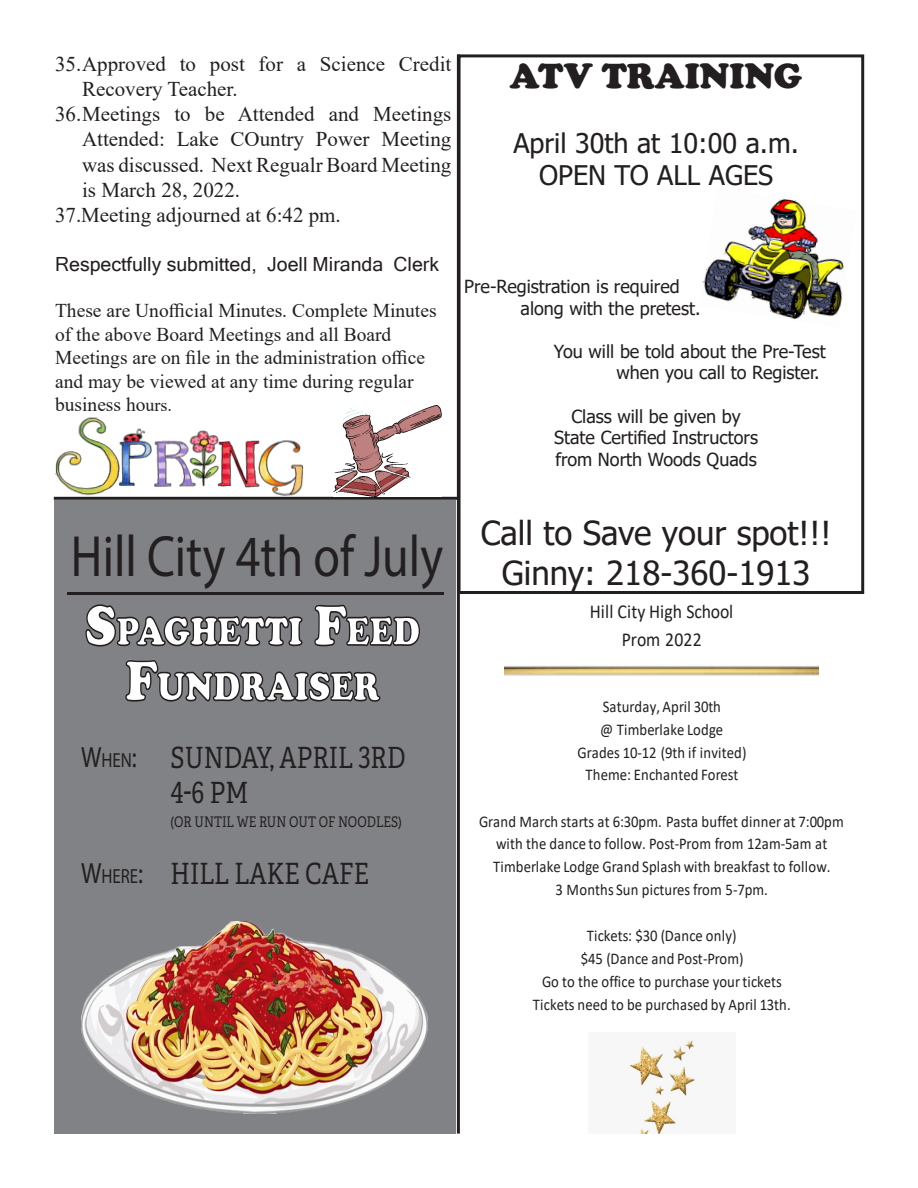
<style>
.page{position:relative;width:918px;height:1188px;background:#fff}
.page>*{position:absolute;margin:0;border:0;box-sizing:border-box;transform-origin:0 0}
.t1{font:58.5px "Myriad Pro";color:#231f20;scale:.83 1}
.t2{font:900 40.95px/55.2px "Cooper";color:#fff;text-align:center;scale:.83 1}
.t3{font:900 36px "Cooper";color:#231f20}
.t4{font:33px "Tahoma";color:#231f20}
.t5{font:29.25px/35.1px "Adelle";color:#231f20;scale:.83 1}
.t6{font:27px "Tahoma";color:#231f20}
.t7{font:21px/25.2px "Times New Roman";color:#231f20}
.t8{font:20.55px "Myriad Pro";color:#231f20;scale:.83 1}
.t9{font:19.8px/27.9px "Calibri";letter-spacing:.005em;color:#231f20;text-align:center;scale:.9 1}
.t10{font:19.5px/23.4px "Times New Roman";color:#231f20}
.t11{font:19.5px "Microsoft Sans Serif";color:#231f20}
.t12{font:18px "Tahoma";color:#231f20}
.t13{font:16.35px/23px "Calibri";color:#231f20;text-align:center;scale:.9 1}
.t14{font:14.7px "Adelle";color:#231f20;scale:.83 1}
.s1{font-size:18px}
.s2{font-size:58.5px}
.s3{font-size:29.25px}
.s4{font-family:"Myriad Pro"}
.s5{font-family:"Myriad Pro";font-size:20.55px}
</style>
<div class="page">
<hr style="left:457px;top:54px;width:3px;height:1080px;background:#231f20">
<hr style="left:54px;top:497px;width:406px;height:3px;background:#231f20">
<img style="left:334px;top:405px;width:108px;height:92px">
<div style="left:55px;top:500px;width:401px;height:634px;background:#808285"></div>
<svg style="left:85px;top:604px;width:335px;height:98px"></svg>
<hr style="left:67px;top:592px;width:377px;height:3px;background:#231f20">
<img style="left:81px;top:922px;width:347px;height:191px">
<div style="left:458px;top:54px;width:406px;height:540px;border:3px solid #231f20"></div>
<img style="left:702px;top:198px;width:142px;height:121px">
<img style="left:505px;top:666px;width:314px;height:10px">
<img style="left:626px;top:1037px;width:71px;height:97px">
<img style="left:55px;top:417px;width:251px;height:80px">
<p class="t7" style="left:82px;top:50px;width:371px;text-indent:-27px">35.Approved to post for a Science Credit<br>Recovery Teacher.</p>
<p class="t7" style="left:82px;top:101px;width:371px;text-align:justify;text-indent:-27px">36.Meetings to be Attended and Meetings Attended: Lake COuntry Power Meeting was discussed. Next Regualr Board Meeting is March 28, 2022.</p>
<p class="t7" style="left:55px;top:202px;width:287px">37.Meeting adjourned at 6:42 pm.</p>
<p class="t11" style="left:55px;top:251px;width:386px">Respectfully submitted, Joell Miranda Clerk</p>
<p class="t10" style="left:55px;top:298px;width:383px">These are Unofficial Minutes. Complete Minutes of the above Board Meetings and all Board Meetings are on file in the administration office and may be viewed at any time during regular business ho<span class="s1">urs.</span></p>
<p class="t3" style="left:510px;top:55px;width:294px">ATV TRAINING</p>
<p class="t6" style="left:513px;top:125px;width:287px">April 30th at 10:00 a.m.</p>
<p class="t6" style="left:539px;top:157px;width:236px">OPEN TO ALL AGES</p>
<p class="t12" style="left:464px;top:274px;width:217px">Pre-Registration is required</p>
<p class="t12" style="left:521px;top:296px;width:181px">along with the pretest.</p>
<p class="t12" style="left:554px;top:339px;width:273px">You will be told about the Pre-Test</p>
<p class="t12" style="left:617px;top:361px;width:205px">when you call to Register.</p>
<p class="t12" style="left:571px;top:404px;width:171px">Class will be given by</p>
<p class="t12" style="left:554px;top:426px;width:205px">State Certified Instructors</p>
<p class="t12" style="left:555px;top:447px;width:203px">from North Woods Quads</p>
<p class="t1" style="left:71px;top:520px;width:450px">Hill City 4th of July</p>
<p class="t2" style="left:85px;top:604px;width:405px"><span class="s2">S</span>PAGHETTI <span class="s2">F</span>EED<br><span class="s2">F</span>UNDRAISER</p>
<p class="t8" style="left:81px;top:748px;width:69px"><span class="s3">W</span>HEN<span class="s3">:</span></p>
<p class="t5" style="left:171px;top:739px;width:285px">SUNDAY, APRIL 3RD<br>4-6 PM</p>
<p class="t14" style="left:171px;top:811px;width:280px">(OR UNTIL WE RUN OUT OF NOODLES)</p>
<p class="t5" style="left:81px;top:855px;width:349px"><span class="s4">W</span><span class="s5">HERE</span><span class="s4">:</span> HILL LAKE CAFE</p>
<p class="t4" style="left:481px;top:511px;width:352px">Call to Save your spot!!!</p>
<p class="t4" style="left:502px;top:551px;width:310px">Ginny: 218-360-1913</p>
<p class="t9" style="left:590px;top:597px;width:161px">Hill City High School<br>Prom 2022</p>
<p class="t13" style="left:578px;top:694px;width:189px">Saturday, April 30th<br>@ Timberlake Lodge<br>Grades 10-12 (9th if invited)<br>Theme: Enchanted Forest</p>
<p class="t13" style="left:479px;top:809px;width:407px">Grand March starts at 6:30pm. Pasta buffet dinner at 7:00pm with the dance to follow. Post-Prom from 12am-5am at Timberlake Lodge Grand Splash with breakfast to follow.<br>3 Months Sun pictures from 5-7pm.</p>
<p class="t13" style="left:533px;top:924px;width:288px">Tickets: $30 (Dance only)<br>$45 (Dance and Post-Prom)<br>Go to the office to purchase your tickets Tickets need to be purchased by April 13th.</p>
</div>
